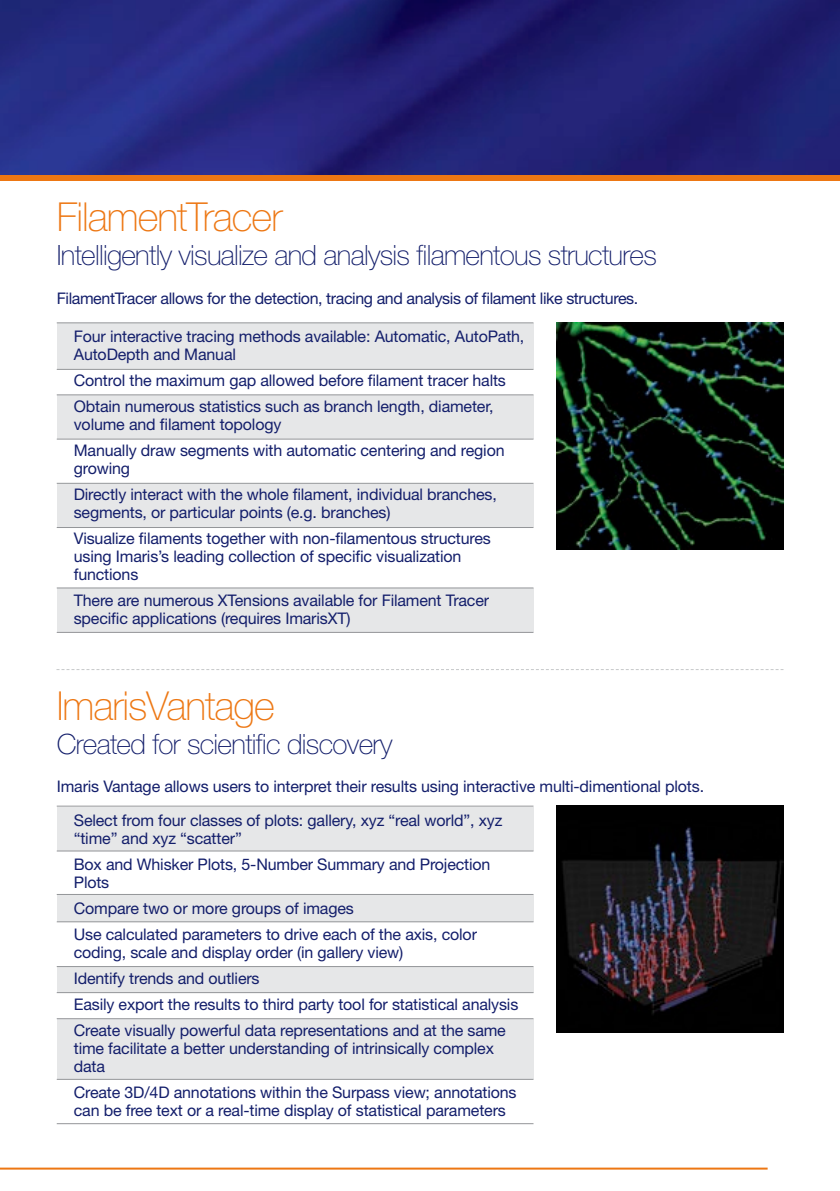
<style>
.page{position:relative;width:840px;height:1191px;background:#fff}
.page>*{position:absolute;margin:0;border:0;box-sizing:border-box;transform-origin:0 0}
.t1{font:100 40px "Helvetica Neue LT Std";letter-spacing:-.025em;color:#ed7713}
.t2{font:100 28px "Helvetica Neue LT Std";letter-spacing:-.025em;color:#131e6b}
.t3{font:16px/26px "Helvetica Neue LT Std";letter-spacing:-.01em;color:#131e6b}
</style>
<div class="page">
<hr style="left:0;top:1167px;width:767px;height:2px;background:#ed7713">
<img style="left:0;top:0;width:839px;height:175px">
<div style="left:0;top:175px;width:839px;height:6px;background:#ed7713"></div>
<div style="left:57px;top:588px;width:476px;height:44px;background:#e6e7e8"></div>
<div style="left:57px;top:323px;width:476px;height:46px;background:#e6e7e8"></div>
<div style="left:57px;top:395px;width:476px;height:43px;background:#e6e7e8"></div>
<div style="left:57px;top:484px;width:476px;height:43px;background:#e6e7e8"></div>
<img style="left:556px;top:322px;width:226px;height:227px">
<hr style="left:57px;top:322px;width:476px;height:1px;background:#939598">
<hr style="left:57px;top:632px;width:476px;height:1px;background:#939598">
<hr style="left:57px;top:438px;width:476px;height:1px;background:#939598">
<hr style="left:57px;top:483px;width:476px;height:1px;background:#939598">
<hr style="left:57px;top:527px;width:476px;height:1px;background:#939598">
<hr style="left:57px;top:394px;width:476px;height:1px;background:#939598">
<hr style="left:57px;top:369px;width:476px;height:1px;background:#939598">
<hr style="left:57px;top:587px;width:476px;height:1px;background:#939598">
<div style="left:57px;top:967px;width:476px;height:25px;background:#e6e7e8"></div>
<div style="left:57px;top:895px;width:476px;height:26px;background:#e6e7e8"></div>
<div style="left:57px;top:806px;width:476px;height:44px;background:#e6e7e8"></div>
<div style="left:57px;top:1019px;width:476px;height:59px;background:#e6e7e8"></div>
<img style="left:556px;top:805px;width:226px;height:227px">
<hr style="left:57px;top:805px;width:476px;height:1px;background:#939598">
<hr style="left:57px;top:850px;width:476px;height:1px;background:#939598">
<hr style="left:57px;top:894px;width:476px;height:1px;background:#939598">
<hr style="left:57px;top:921px;width:476px;height:1px;background:#939598">
<hr style="left:57px;top:1078px;width:476px;height:1px;background:#939598">
<hr style="left:57px;top:1123px;width:476px;height:1px;background:#939598">
<hr style="left:57px;top:966px;width:476px;height:1px;background:#939598">
<hr style="left:57px;top:992px;width:476px;height:1px;background:#939598">
<hr style="left:57px;top:1018px;width:476px;height:1px;background:#939598">
<svg style="left:56px;top:669px;width:727px;height:1px"></svg>
<h1 class="t1" style="left:57px;top:194px;width:227px">FilamentTracer</h1>
<h2 class="t2" style="left:57px;top:239px;width:601px">Intelligently visualize and analysis filamentous structures</h2>
<p class="t3" style="left:57px;top:285px;width:582px">FilamentTracer allows for the detection, tracing and analysis of filament like structures.</p>
<p class="t3" style="left:74px;top:327px;width:452px;line-height:18px">Four interactive tracing methods available: Automatic, AutoPath,<br>AutoDepth and Manual</p>
<p class="t3" style="left:74px;top:367px;width:433px">Control the maximum gap allowed before filament tracer halts<br>Obtain numerous statistics such as branch length, diameter,</p>
<p class="t3" style="left:74px;top:411px;width:432px">volume and filament topology<br>Manually draw segments with automatic centering and region</p>
<p class="t3" style="left:74px;top:455px;width:424px">growing<br>Directly interact with the whole filament, individual branches,</p>
<p class="t3" style="left:74px;top:499px;width:418px">segments, or particular points (e.g. branches)<br>Visualize filaments together with non-filamentous structures</p>
<p class="t3" style="left:74px;top:547px;width:389px;line-height:18px">using Imaris’s leading collection of specific visualization functions</p>
<p class="t3" style="left:74px;top:591px;width:416px;line-height:18px">There are numerous XTensions available for Filament Tracer specific applications (requires ImarisXT)</p>
<h1 class="t1" style="left:57px;top:683px;width:219px">ImarisVantage</h1>
<h2 class="t2" style="left:57px;top:728px;width:337px">Created for scientific discovery</h2>
<p class="t3" style="left:74px;top:769px;width:631px;line-height:33.8px;text-indent:-17px">Imaris Vantage allows users to interpret their results using interactive multi-dimentional plots.<br>Select from four classes of plots: gallery, xyz “real world”, xyz</p>
<p class="t3" style="left:74px;top:824px;width:418px">“time” and xyz “scatter”<br>Box and Whisker Plots, 5-Number Summary and Projection</p>
<p class="t3" style="left:74px;top:868px;width:404px">Plots<br>Compare two or more groups of images<br>Use calculated parameters to drive each of the axis, color</p>
<p class="t3" style="left:74px;top:938px;width:446px">coding, scale and display order (in gallery view)<br>Identify trends and outliers<br>Easily export the results to third party tool for statistical analysis Create visually powerful data representations and at the same</p>
<p class="t3" style="left:74px;top:1038px;width:421px;line-height:18px">time facilitate a better understanding of intrinsically complex data</p>
<p class="t3" style="left:74px;top:1082px;width:444px;line-height:18px">Create 3D/4D annotations within the Surpass view; annotations can be free text or a real-time display of statistical parameters</p>
</div>
